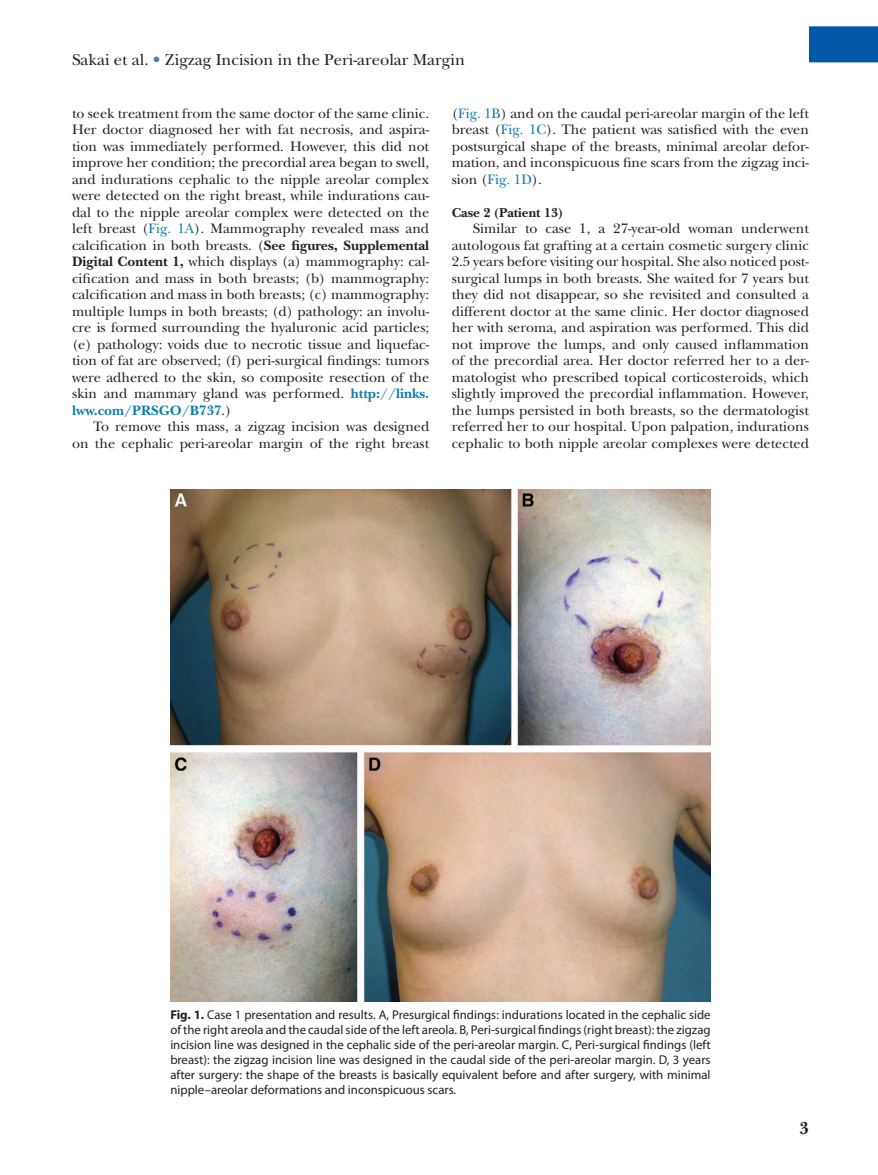
<style>
.page{position:relative;width:878px;height:1175px;background:#fff}
.page>*{position:absolute;margin:0;border:0;box-sizing:border-box;transform-origin:0 0}
.t1{font:700 18px "New Baskerville Std";color:#231f20}
.t2{font:16.5px "New Baskerville Std";color:#231f20}
.t3{font:14.25px/16.5px "New Baskerville Std";color:#231f20;text-align:justify}
.t4{font:700 13.5px "New Baskerville Std";color:#231f20}
.t5{font:12.75px/15px "Myriad Pro";color:#231f20;text-align:justify}
.s1{color:#5779bc}
.s2{color:#0f7eac}
.s3{font-weight:700}
.s4{font-weight:700;color:#0f7eac}
</style>
<div class="page">
<div style="left:808px;top:26px;width:70px;height:36px;background:#0157a8"></div>
<img style="left:170px;top:489px;width:540px;height:512px">
<p class="t2" style="left:72px;top:50px;width:394px">Sakai et al. <span class="s1">•</span> Zigzag Incision in the Peri-areolar Margin</p>
<p class="t3" style="left:72px;top:105px;width:359px">to seek treatment from the same doctor of the same clinic.<br>Her doctor diagnosed her with fat necrosis, and aspira&shy;tion was immediately performed. However, this did not improve her condition; the precordial area began to swell, and indurations cephalic to the nipple areolar complex were detected on the right breast, while indurations cau&shy;dal to the nipple areolar complex were detected on the left breast (<span class="s2">Fig. 1A</span>). Mammography revealed mass and calcification in both breasts. (<span class="s3">See figures, Supplemental Digital Content 1,</span> which displays (a) mammography: cal&shy;cification and mass in both breasts; (b) mammography: calcification and mass in both breasts; (c) mammography: multiple lumps in both breasts; (d) pathology: an involu&shy;cre is formed surrounding the hyaluronic acid particles; (e) pathology: voids due to necrotic tissue and liquefac&shy;tion of fat are observed; (f) peri-surgical findings: tumors were adhered to the skin, so composite resection of the skin and mammary gland was performed. <span class="s4">http://links. lww.com/PRSGO/B737</span>.)</p>
<p class="t3" style="left:72px;top:418px;width:359px;text-align:right">To remove this mass, a zigzag incision was designed<br>on the cephalic peri-areolar margin of the right breast</p>
<p class="t3" style="left:452px;top:105px;width:359px">(<span class="s2">Fig. 1B</span>) and on the caudal peri-areolar margin of the left breast (<span class="s2">Fig. 1C</span>). The patient was satisfied with the even postsurgical shape of the breasts, minimal areolar defor&shy;mation, and inconspicuous fine scars from the zigzag inci&shy;sion (<span class="s2">Fig. 1D</span>).</p>
<p class="t4" style="left:452px;top:204px;width:113px">Case 2 (Patient 13)</p>
<p class="t3" style="left:451px;top:220px;width:359px;text-indent:21px">Similar to case 1, a 27-year-old woman underwent autologous fat grafting at a certain cosmetic surgery clinic 2.5 years before visiting our hospital. She also noticed post&shy;surgical lumps in both breasts. She waited for 7 years but they did not disappear, so she revisited and consulted a different doctor at the same clinic. Her doctor diagnosed her with seroma, and aspiration was performed. This did not improve the lumps, and only caused inflammation of the precordial area. Her doctor referred her to a der&shy;matologist who prescribed topical corticosteroids, which slightly improved the precordial inflammation. However, the lumps persisted in both breasts, so the dermatologist referred her to our hospital. Upon palpation, indurations cephalic to both nipple areolar complexes were detected</p>
<p class="t5" style="left:170px;top:1007px;width:542px"><span class="s3">Fig. 1.</span> Case 1 presentation and results. A, Presurgical findings: indurations located in the cephalic side of the right areola and the caudal side of the left areola. B, Peri-surgical findings (right breast): the zigzag incision line was designed in the cephalic side of the peri-areolar margin. C, Peri-surgical findings (left breast): the zigzag incision line was designed in the caudal side of the peri-areolar margin. D, 3 years after surgery: the shape of the breasts is basically equivalent before and after surgery, with minimal nipple–areolar deformations and inconspicuous scars.</p>
<p class="t1" style="left:799px;top:1118px;width:11px">3</p>
</div>
